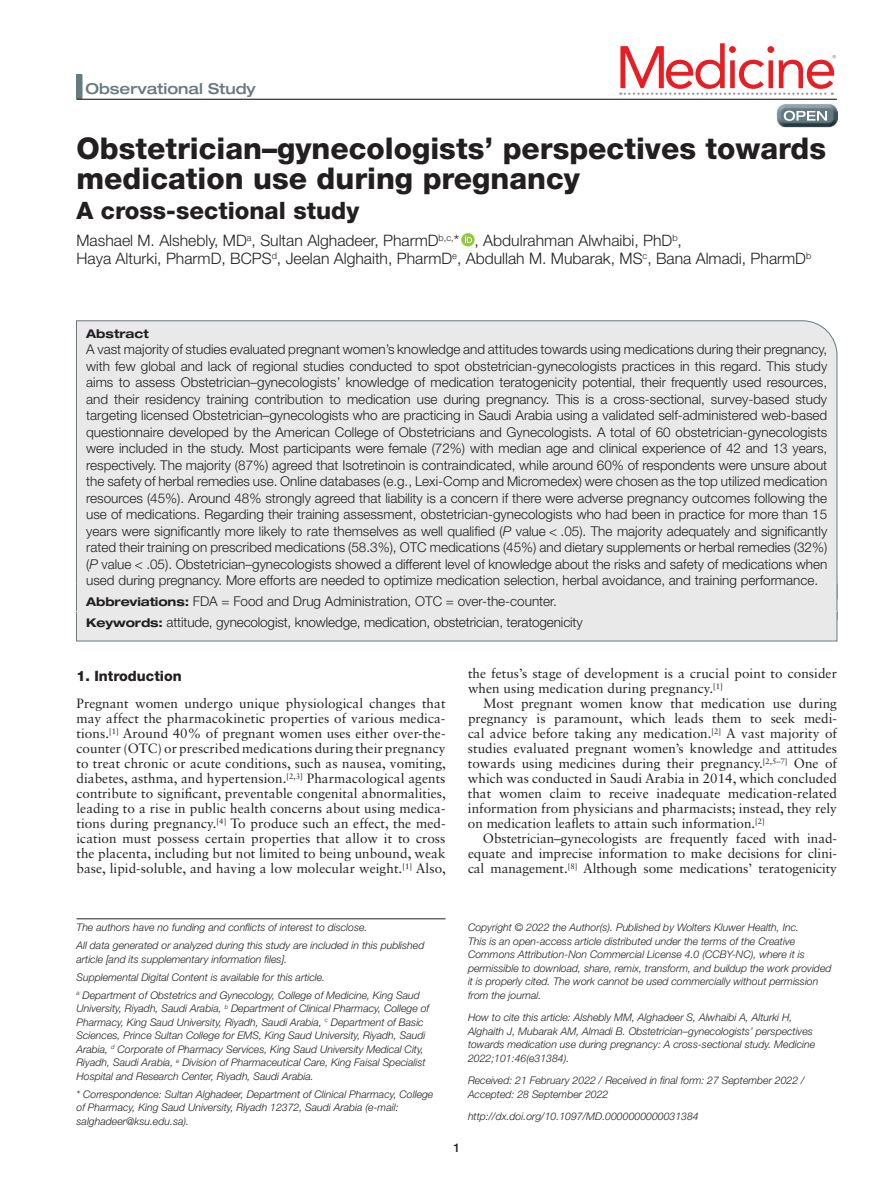
<style>
.page{position:relative;width:891px;height:1188px;background:#fff}
.page>*{position:absolute;margin:0;border:0;box-sizing:border-box;transform-origin:0 0}
.t1{font:59.4px "Avenir";letter-spacing:-.06em;color:#e71e24}
.t2{font:800 30px/30px "Helvetica Neue LT Std";color:#231f20}
.t3{font:800 24px "Helvetica Neue LT Std";color:#231f20}
.t4{font:300 15.75px/18px "Helvetica Neue LT Std";color:#231f20}
.t5{font:500 expanded 15px "Helvetica Neue LT Std";color:#667981}
.t6{font:800 14.25px "Helvetica Neue LT Std";color:#231f20}
.t7{font:300 13.5px/16.5px "Helvetica Neue LT Std";color:#231f20;text-align:justify}
.t8{font:13.5px/15px "Sabon LT Std";letter-spacing:.005em;color:#231f20;text-align:justify}
.t9{font:700 expanded 12px "Helvetica Neue LT Std";color:#231f20}
.t10{font:500 12px "Helvetica Neue LT Std";color:#231f20}
.t11{font:italic 300 10.5px/13.5px "Helvetica Neue LT Std";color:#231f20}
.t12{font:500 10.35px "Akzidenz Grotesk BE";color:#909295}
.s1{font-style:italic}
.s2{font-weight:700;font-stretch:expanded;font-size:12px}
</style>
<div class="page">
<div style="left:76px;top:74px;width:6px;height:25px;background:#677981"></div>
<hr style="left:76px;top:99px;width:761px;height:1px;background:#231f20">
<img style="left:776px;top:104px;width:61px;height:24px">
<svg style="left:784px;top:111px;width:43px;height:10px"></svg>
<svg style="left:620px;top:93px;width:213px;height:2px"></svg>
<div style="left:76px;top:320px;width:762px;height:279px;background:#e9e9e9"></div>
<div style="left:76px;top:583px;width:761px;height:38px;background:#e9e9e9"></div>
<div style="left:76px;top:612px;width:761px;height:29px;background:#e9e9e9"></div>
<svg style="left:461px;top:233px;width:14px;height:13px"></svg>
<svg style="left:465px;top:236px;width:7px;height:7px"></svg>
<hr style="left:76px;top:918px;width:370px;height:1px;background:#231f20">
<p class="t5" style="left:86px;top:80px;width:172px">Observational Study</p>
<h1 class="t1" style="left:615px;top:33px;width:223px">Medicine</h1>
<p class="t12" style="left:832px;top:52px;width:6px">®</p>
<h2 class="t2" style="left:76px;top:134px;width:751px">Obstetrician–gynecologists’ perspectives towards medication use during pregnancy</h2>
<h3 class="t3" style="left:76px;top:197px;width:284px">A cross-sectional study</h3>
<p class="t4" style="left:76px;top:231px;width:736px">Mashael M. Alshebly, MD<sup>a</sup>, Sultan Alghadeer, PharmD<sup>b,c,</sup>* , Abdulrahman Alwhaibi, PhD<sup>b</sup>,<br>Haya Alturki, PharmD, BCPS<sup>d</sup>, Jeelan Alghaith, PharmD<sup>e</sup>, Abdullah M. Mubarak, MS<sup>c</sup>, Bana Almadi, PharmD<sup>b</sup></p>
<p class="t9" style="left:86px;top:326px;width:64px">Abstract</p>
<p class="t7" style="left:86px;top:341px;width:743px">A vast majority of studies evaluated pregnant women’s knowledge and attitudes towards using medications during their pregnancy, with few global and lack of regional studies conducted to spot obstetrician-gynecologists practices in this regard. This study aims to assess Obstetrician–gynecologists’ knowledge of medication teratogenicity potential, their frequently used resources, and their residency training contribution to medication use during pregnancy. This is a cross-sectional, survey-based study targeting licensed Obstetrician–gynecologists who are practicing in Saudi Arabia using a validated self-administered web-based questionnaire developed by the American College of Obstetricians and Gynecologists. A total of 60 obstetrician-gynecologists were included in the study. Most participants were female (72%) with median age and clinical experience of 42 and 13 years, respectively. The majority (87%) agreed that Isotretinoin is contraindicated, while around 60% of respondents were unsure about the safety of herbal remedies use. Online databases (e.g., Lexi-Comp and Micromedex) were chosen as the top utilized medication resources (45%). Around 48% strongly agreed that liability is a concern if there were adverse pregnancy outcomes following the use of medications. Regarding their training assessment, obstetrician-gynecologists who had been in practice for more than 15 years were significantly more likely to rate themselves as well qualified (<span class="s1">P</span> value &lt; .05). The majority adequately and significantly rated their training on prescribed medications (58.3%), OTC medications (45%) and dietary supplements or herbal remedies (32%) (<span class="s1">P</span> value &lt; .05). Obstetrician–gynecologists showed a different level of knowledge about the risks and safety of medications when used during pregnancy. More efforts are needed to optimize medication selection, herbal avoidance, and training performance.</p>
<p class="t7" style="left:86px;top:591px;width:498px;line-height:21px"><span class="s2">Abbreviations:</span> FDA = Food and Drug Administration, OTC = over-the-counter.<br><span class="s2">Keywords:</span> attitude, gynecologist, knowledge, medication, obstetrician, teratogenicity</p>
<p class="t6" style="left:76px;top:668px;width:107px">1. Introduction</p>
<p class="t8" style="left:76px;top:696px;width:371px">Pregnant women undergo unique physiological changes that may affect the pharmacokinetic properties of various medica&shy;tions.<sup>[1]</sup> Around 40% of pregnant women uses either over-the&shy;counter (OTC) or prescribed medications during their pregnancy to treat chronic or acute conditions, such as nausea, vomiting, diabetes, asthma, and hypertension.<sup>[2,3]</sup> Pharmacological agents contribute to significant, preventable congenital abnormalities, leading to a rise in public health concerns about using medica&shy;tions during pregnancy.<sup>[4]</sup> To produce such an effect, the med&shy;ication must possess certain properties that allow it to cross the placenta, including but not limited to being unbound, weak base, lipid-soluble, and having a low molecular weight.<sup>[1]</sup> Also,</p>
<p class="t8" style="left:468px;top:666px;width:370px">the fetus’s stage of development is a crucial point to consider when using medication during pregnancy.<sup>[1]</sup></p>
<p class="t8" style="left:468px;top:696px;width:371px;text-indent:15px">Most pregnant women know that medication use during pregnancy is paramount, which leads them to seek medi&shy;cal advice before taking any medication.<sup>[2]</sup> A vast majority of studies evaluated pregnant women’s knowledge and attitudes towards using medicines during their pregnancy.<sup>[2,5–7]</sup> One of which was conducted in Saudi Arabia in 2014, which concluded that women claim to receive inadequate medication-related information from physicians and pharmacists; instead, they rely on medication leaflets to attain such information.<sup>[2]</sup></p>
<p class="t8" style="left:468px;top:831px;width:371px;text-indent:15px">Obstetrician–gynecologists are frequently faced with inad&shy;equate and imprecise information to make decisions for clini&shy;cal management.<sup>[8]</sup> Although some medications’ teratogenicity</p>
<p class="t11" style="left:76px;top:918px;width:349px;line-height:18px">The authors have no funding and conflicts of interest to disclose.<br>All data generated or analyzed during this study are included in this published</p>
<p class="t11" style="left:76px;top:950px;width:345px;line-height:18px">article [and its supplementary information files].<br>Supplemental Digital Content is available for this article.<br><sup>a</sup> Department of Obstetrics and Gynecology, College of Medicine, King Saud</p>
<p class="t11" style="left:76px;top:1002px;width:354px">University, Riyadh, Saudi Arabia, <sup>b</sup> Department of Clinical Pharmacy, College of Pharmacy, King Saud University, Riyadh, Saudi Arabia, <sup>c</sup> Department of Basic Sciences, Prince Sultan College for EMS, King Saud University, Riyadh, Saudi Arabia, <sup>d</sup> Corporate of Pharmacy Services, King Saud University Medical City, Riyadh, Saudi Arabia, <sup>e</sup> Division of Pharmaceutical Care, King Faisal Specialist Hospital and Research Center, Riyadh, Saudi Arabia.</p>
<p class="t11" style="left:77px;top:1087px;width:358px">* Correspondence: Sultan Alghadeer, Department of Clinical Pharmacy, College of Pharmacy, King Saud University, Riyadh 12372, Saudi Arabia (e-mail: salghadeer@ksu.edu.sa).</p>
<p class="t10" style="left:453px;top:1140px;width:8px">1</p>
<p class="t11" style="left:468px;top:921px;width:365px">Copyright © 2022 the Author(s). Published by Wolters Kluwer Health, Inc.<br>This is an open-access article distributed under the terms of the Creative Commons Attribution-Non Commercial License 4.0 (CCBY-NC), where it is permissible to download, share, remix, transform, and buildup the work provided it is properly cited. The work cannot be used commercially without permission from the journal.</p>
<p class="t11" style="left:468px;top:1011px;width:349px">How to cite this article: Alshebly MM, Alghadeer S, Alwhaibi A, Alturki H, Alghaith J, Mubarak AM, Almadi B. Obstetrician–gynecologists’ perspectives towards medication use during pregnancy: A cross-sectional study. Medicine 2022;101:46(e31384).</p>
<p class="t11" style="left:468px;top:1074px;width:338px">Received: 21 February 2022 / Received in final form: 27 September 2022 /<br>Accepted: 28 September 2022</p>
<p class="t11" style="left:468px;top:1110px;width:232px">http://dx.doi.org/10.1097/MD.0000000000031384</p>
</div>
